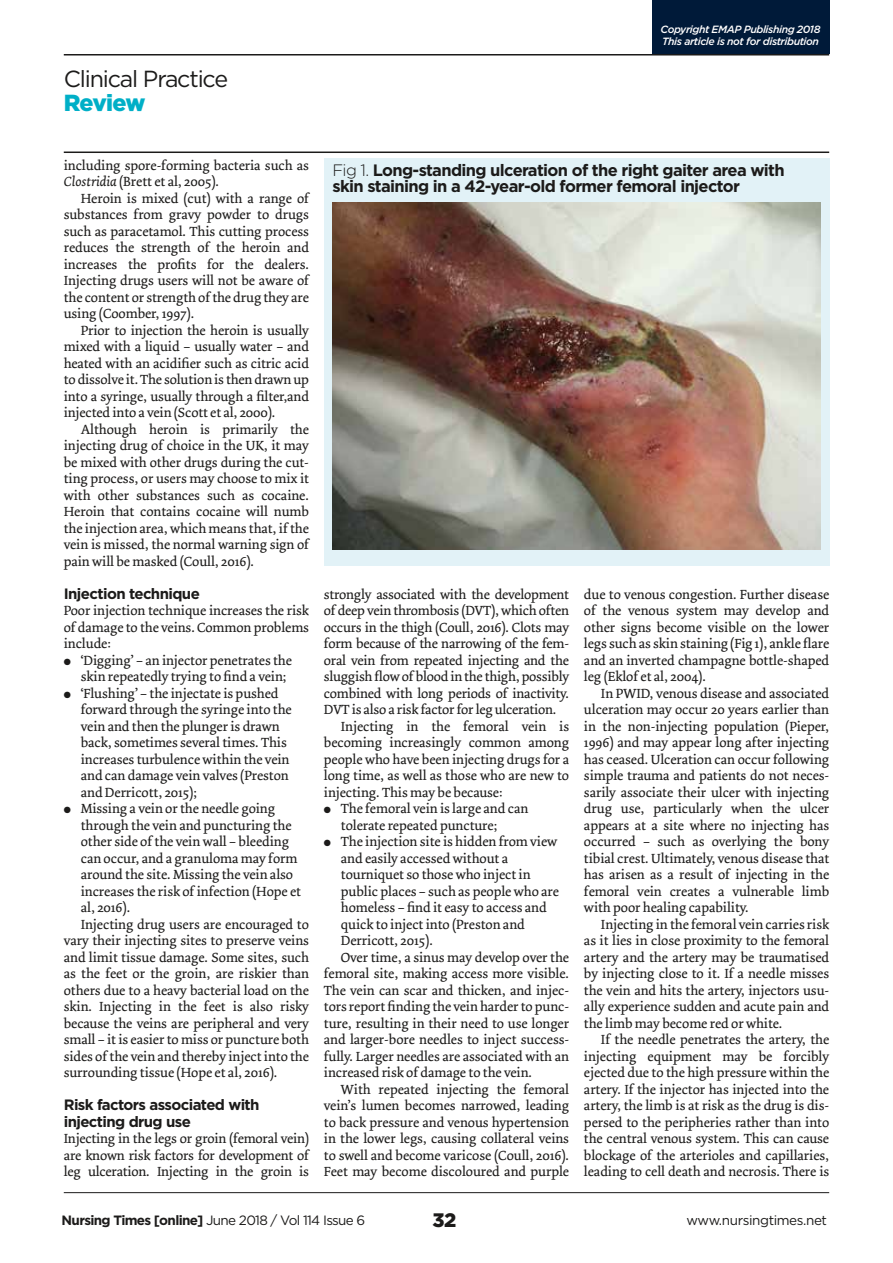
<style>
.page{position:relative;width:893px;height:1263px;background:#fff}
.page>*{position:absolute;margin:0;border:0;box-sizing:border-box;transform-origin:0 0}
.t1{font:23.25px "Gotham";letter-spacing:-.05em;color:#1c1b1a}
.t2{font:900 23.25px "Gotham";letter-spacing:-.04em;color:#00afc7}
.t3{font:900 19.5px "Gotham";color:#1c1b1a}
.t4{font:700 16.5px/16.5px "Gotham";letter-spacing:-.04em;color:#1c1b1a}
.t5{font:700 15px/16.5px "Gotham";letter-spacing:-.04em;color:#1c1b1a}
.t6{font:13.95px/16.5px "Dolly";letter-spacing:-.005em;color:#1c1b1a;text-align:justify}
.t7{font:13.5px "Gotham";letter-spacing:-.04em;color:#1c1b1a}
.t8{font:italic 500 10.5px/12.8px "Gotham";letter-spacing:-.04em;color:#fff}
.s1{font-style:italic}
.s2{font-weight:300}
.s3{font-weight:700}
</style>
<div class="page">
<div style="left:652px;top:0;width:177px;height:54px;background:#001a39"></div>
<hr style="left:64px;top:152px;width:765px;height:1px;background:#1c1b1a">
<hr style="left:64px;top:54px;width:765px;height:2px;background:#1c1b1a">
<hr style="left:64px;top:1192px;width:765px;height:1px;background:#1c1b1a">
<div style="left:324px;top:158px;width:505px;height:408px;background:#e2f2f7"></div>
<img style="left:332px;top:203px;width:489px;height:346px">
<h1 class="t1" style="left:64px;top:64px;width:166px">Clinical Practice</h1>
<h1 class="t2" style="left:64px;top:87px;width:83px">Review</h1>
<p class="t8" style="left:660px;top:23px;width:162px">Copyright EMAP Publishing 2018<br>This article is not for distribution</p>
<p class="t6" style="left:64px;top:157px;width:247px">including spore-forming bacteria such as<br><span class="s1">Clostridia</span> (Brett et al, 2005).</p>
<p class="t6" style="left:64px;top:190px;width:247px;text-indent:17px">Heroin is mixed (cut) with a range of substances from gravy powder to drugs such as paracetamol. This cutting process reduces the strength of the heroin and increases the profits for the dealers.<br>Injecting drugs users will not be aware of the content or strength of the drug they are using (Coomber, 1997).</p>
<p class="t6" style="left:64px;top:322px;width:247px;text-indent:17px">Prior to injection the heroin is usually mixed with a liquid – usually water – and heated with an acidifier such as citric acid to dissolve it. The solution is then drawn up into a syringe, usually through a filter,and injected into a vein (Scott et al, 2000).</p>
<p class="t6" style="left:64px;top:421px;width:247px;text-indent:17px">Although heroin is primarily the injecting drug of choice in the UK, it may be mixed with other drugs during the cut&shy;ting process, or users may choose to mix it with other substances such as cocaine.<br>Heroin that contains cocaine will numb the injection area, which means that, if the vein is missed, the normal warning sign of pain will be masked (Coull, 2016).</p>
<p class="t5" style="left:64px;top:585px;width:138px">Injection technique</p>
<p class="t6" style="left:64px;top:602px;width:247px">Poor injection technique increases the risk of damage to the veins. Common problems include:</p>
<p class="t6" style="left:81px;top:652px;width:213px;text-indent:-17px">● ‘Digging’ – an injector penetrates the skin repeatedly trying to find a vein;</p>
<p class="t6" style="left:81px;top:685px;width:212px;text-align:left;text-indent:-17px">● ‘Flushing’ – the injectate is pushed forward through the syringe into the vein and then the plunger is drawn back, sometimes several times. This increases turbulence within the vein and can damage vein valves (Preston and Derricott, 2015);</p>
<p class="t6" style="left:64px;top:800px;width:213px">● Missing a vein or the needle going</p>
<p class="t6" style="left:81px;top:817px;width:212px">through the vein and puncturing the</p>
<p class="t6" style="left:81px;top:833px;width:210px">other side of the vein wall – bleeding</p>
<p class="t6" style="left:81px;top:850px;width:218px">can occur, and a granuloma may form</p>
<p class="t6" style="left:81px;top:866px;width:214px">around the site. Missing the vein also</p>
<p class="t6" style="left:81px;top:883px;width:222px">increases the risk of infection (Hope et</p>
<p class="t6" style="left:81px;top:899px;width:51px">al, 2016).</p>
<p class="t6" style="left:81px;top:916px;width:230px">Injecting drug users are encouraged to</p>
<p class="t6" style="left:64px;top:932px;width:247px">vary their injecting sites to preserve veins</p>
<p class="t6" style="left:64px;top:949px;width:247px">and limit tissue damage. Some sites, such</p>
<p class="t6" style="left:64px;top:965px;width:247px">as the feet or the groin, are riskier than</p>
<p class="t6" style="left:64px;top:982px;width:247px">others due to a heavy bacterial load on the</p>
<p class="t6" style="left:64px;top:998px;width:247px">skin. Injecting in the feet is also risky</p>
<p class="t6" style="left:64px;top:1015px;width:247px">because the veins are peripheral and very</p>
<p class="t6" style="left:64px;top:1031px;width:247px">small – it is easier to miss or puncture both</p>
<p class="t6" style="left:64px;top:1048px;width:247px">sides of the vein and thereby inject into the</p>
<p class="t6" style="left:64px;top:1064px;width:215px">surrounding tissue (Hope et al, 2016).</p>
<p class="t5" style="left:64px;top:1096px;width:197px">Risk factors associated with injecting drug use</p>
<p class="t6" style="left:64px;top:1130px;width:247px">Injecting in the legs or groin (femoral vein) are known risk factors for development of leg ulceration. Injecting in the groin is</p>
<p class="t4" style="left:332px;top:162px;width:454px"><span class="s2">Fig 1.</span> Long-standing ulceration of the right gaiter area with skin staining in a 42-year-old former femoral injector</p>
<p class="t6" style="left:324px;top:586px;width:247px">strongly associated with the development</p>
<p class="t6" style="left:324px;top:602px;width:247px">of deep vein thrombosis (DVT), which often</p>
<p class="t6" style="left:324px;top:619px;width:247px">occurs in the thigh (Coull, 2016). Clots may</p>
<p class="t6" style="left:324px;top:635px;width:247px">form because of the narrowing of the fem-</p>
<p class="t6" style="left:324px;top:652px;width:247px">oral vein from repeated injecting and the</p>
<p class="t6" style="left:324px;top:668px;width:247px">sluggish flow of blood in the thigh, possibly</p>
<p class="t6" style="left:324px;top:685px;width:247px">combined with long periods of inactivity.</p>
<p class="t6" style="left:324px;top:701px;width:234px">DVT is also a risk factor for leg ulceration.</p>
<p class="t6" style="left:341px;top:718px;width:230px">Injecting in the femoral vein is</p>
<p class="t6" style="left:324px;top:734px;width:247px">becoming increasingly common among</p>
<p class="t6" style="left:324px;top:751px;width:247px">people who have been injecting drugs for a</p>
<p class="t6" style="left:324px;top:767px;width:247px">long time, as well as those who are new to</p>
<p class="t6" style="left:324px;top:784px;width:180px">injecting. This may be because:</p>
<p class="t6" style="left:341px;top:800px;width:189px;text-indent:-17px">● The femoral vein is large and can tolerate repeated puncture;</p>
<p class="t6" style="left:324px;top:833px;width:235px">● The injection site is hidden from view</p>
<p class="t6" style="left:341px;top:850px;width:169px">and easily accessed without a</p>
<p class="t6" style="left:341px;top:866px;width:191px">tourniquet so those who inject in</p>
<p class="t6" style="left:341px;top:883px;width:220px">public places – such as people who are</p>
<p class="t6" style="left:341px;top:899px;width:207px">homeless – find it easy to access and</p>
<p class="t6" style="left:341px;top:916px;width:185px">quick to inject into (Preston and</p>
<p class="t6" style="left:341px;top:932px;width:93px">Derricott, 2015).</p>
<p class="t6" style="left:341px;top:949px;width:230px">Over time, a sinus may develop over the</p>
<p class="t6" style="left:324px;top:965px;width:247px">femoral site, making access more visible.</p>
<p class="t6" style="left:324px;top:982px;width:247px">The vein can scar and thicken, and injec-</p>
<p class="t6" style="left:324px;top:998px;width:247px">tors report finding the vein harder to punc-</p>
<p class="t6" style="left:324px;top:1015px;width:247px">ture, resulting in their need to use longer</p>
<p class="t6" style="left:324px;top:1031px;width:247px">and larger-bore needles to inject success-</p>
<p class="t6" style="left:324px;top:1048px;width:247px">fully. Larger needles are associated with an</p>
<p class="t6" style="left:324px;top:1064px;width:210px">increased risk of damage to the vein.</p>
<p class="t6" style="left:341px;top:1081px;width:230px">With repeated injecting the femoral</p>
<p class="t6" style="left:324px;top:1097px;width:247px">vein’s lumen becomes narrowed, leading</p>
<p class="t6" style="left:324px;top:1114px;width:247px">to back pressure and venous hypertension</p>
<p class="t6" style="left:324px;top:1130px;width:247px">in the lower legs, causing collateral veins</p>
<p class="t6" style="left:324px;top:1147px;width:247px">to swell and become varicose (Coull, 2016).</p>
<p class="t6" style="left:324px;top:1163px;width:247px">Feet may become discoloured and purple</p>
<p class="t6" style="left:584px;top:586px;width:247px">due to venous congestion. Further disease of the venous system may develop and other signs become visible on the lower legs such as skin staining (Fig 1), ankle flare and an inverted champagne bottle-shaped leg (Eklof et al, 2004).</p>
<p class="t6" style="left:584px;top:685px;width:247px;text-indent:17px">In PWID, venous disease and associated ulceration may occur 20 years earlier than in the non-injecting population (Pieper, 1996) and may appear long after injecting has ceased. Ulceration can occur following simple trauma and patients do not neces&shy;sarily associate their ulcer with injecting drug use, particularly when the ulcer appears at a site where no injecting has occurred – such as overlying the bony tibial crest. Ultimately, venous disease that has arisen as a result of injecting in the femoral vein creates a vulnerable limb with poor healing capability.</p>
<p class="t6" style="left:584px;top:916px;width:247px;text-indent:17px">Injecting in the femoral vein carries risk as it lies in close proximity to the femoral artery and the artery may be traumatised by injecting close to it. If a needle misses the vein and hits the artery, injectors usu&shy;ally experience sudden and acute pain and the limb may become red or white.</p>
<p class="t6" style="left:584px;top:1031px;width:247px;text-indent:17px">If the needle penetrates the artery, the injecting equipment may be forcibly ejected due to the high pressure within the artery. If the injector has injected into the artery, the limb is at risk as the drug is dis&shy;persed to the peripheries rather than into the central venous system. This can cause blockage of the arterioles and capillaries, leading to cell death and necrosis. There is</p>
<p class="t7" style="left:62px;top:1211px;width:305px"><span class="s3">Nursing Times [online]</span> June 2018 / Vol 114 Issue 6</p>
<h2 class="t3" style="left:432px;top:1207px;width:25px">32</h2>
<p class="t7" style="left:686px;top:1211px;width:142px">www.nursingtimes.net</p>
</div>
